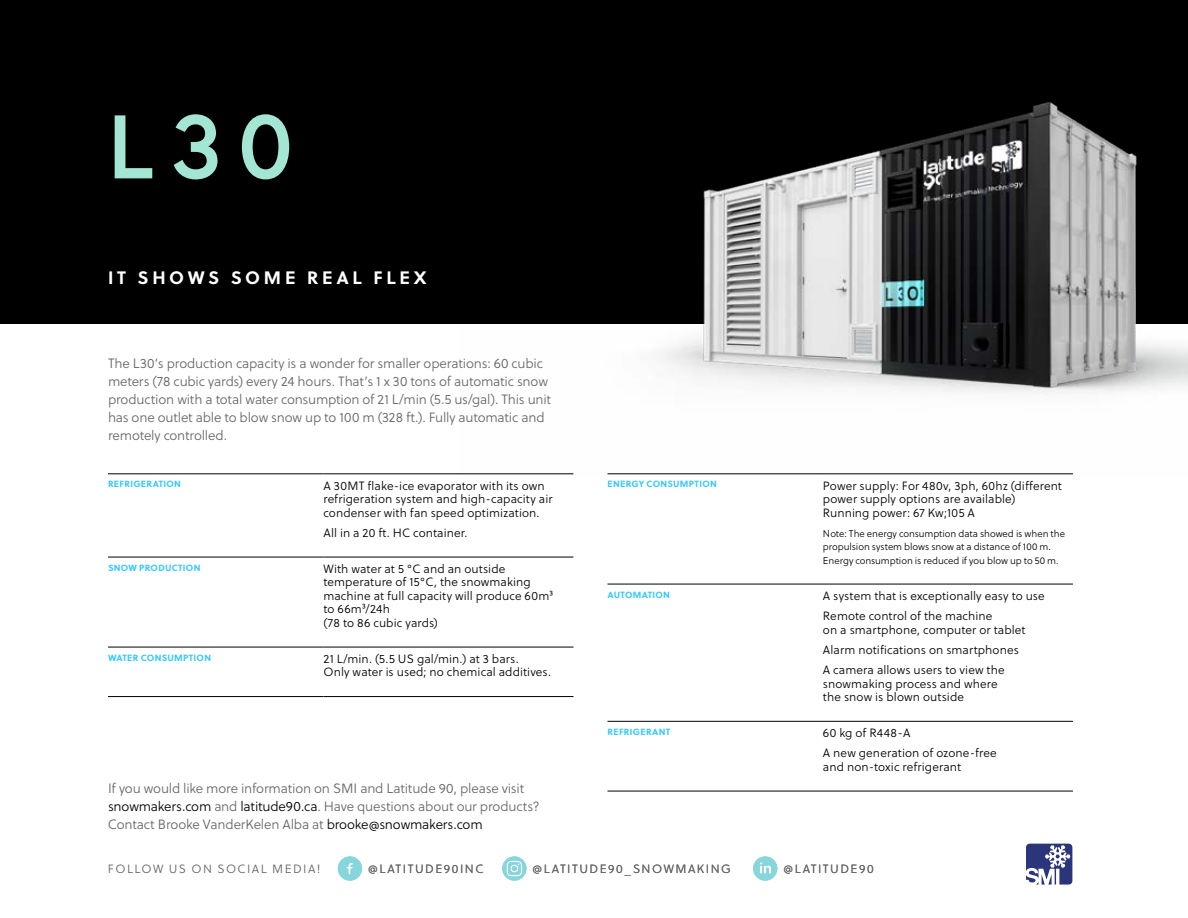
<style>
.page{position:relative;width:1188px;height:918px;background:#fff}
.page>*{position:absolute;margin:0;border:0;box-sizing:border-box;transform-origin:0 0}
.t1{font:700 90px "Europa";color:#a3e6d4}
.t2{font:700 18px "Soleil";letter-spacing:.205em;color:#fff}
.t3{font:300 13.5px/18px "Soleil";letter-spacing:-.01em;color:#666}
.t4{font:300 12px/13.5px "Soleil";letter-spacing:.01em;color:#000}
.t5{font:300 12px "Soleil";letter-spacing:.125em;color:#666}
.t6{font:300 9.75px/13.5px "Soleil";letter-spacing:-.005em;color:#000}
.t7{font:700 9px "Soleil";letter-spacing:.03em;color:#33c7ff}
.s1{color:#000}
</style>
<div class="page">
<div style="left:0;top:0;width:1188px;height:324px;background:#000"></div>
<img style="left:458px;top:102px;width:730px;height:373px">
<svg style="left:1026px;top:844px;width:46px;height:41px"></svg>
<hr style="left:608px;top:474px;width:215px;height:1px;background:#000">
<hr style="left:823px;top:474px;width:250px;height:1px;background:#000">
<hr style="left:608px;top:584px;width:215px;height:1px;background:#000">
<hr style="left:823px;top:584px;width:250px;height:1px;background:#000">
<hr style="left:608px;top:721px;width:215px;height:1px;background:#000">
<hr style="left:823px;top:721px;width:250px;height:1px;background:#000">
<hr style="left:608px;top:791px;width:215px;height:1px;background:#000">
<hr style="left:823px;top:791px;width:250px;height:1px;background:#000">
<hr style="left:108px;top:474px;width:215px;height:1px;background:#000">
<hr style="left:323px;top:474px;width:250px;height:1px;background:#000">
<hr style="left:108px;top:557px;width:215px;height:1px;background:#000">
<hr style="left:323px;top:557px;width:250px;height:1px;background:#000">
<hr style="left:108px;top:647px;width:215px;height:1px;background:#000">
<hr style="left:323px;top:647px;width:250px;height:1px;background:#000">
<hr style="left:108px;top:696px;width:215px;height:1px;background:#000">
<hr style="left:323px;top:696px;width:250px;height:1px;background:#000">
<svg style="left:753px;top:856px;width:25px;height:25px"></svg>
<svg style="left:502px;top:856px;width:25px;height:25px"></svg>
<svg style="left:338px;top:856px;width:24px;height:25px"></svg>
<h1 class="t1" style="left:108px;top:85px;width:186px">L30</h1>
<h2 class="t2" style="left:108px;top:264px;width:320px">IT SHOWS SOME REAL FLEX</h2>
<p class="t3" style="left:108px;top:354px;width:445px">The L30’s production capacity is a wonder for smaller operations: 60 cubic meters (78 cubic yards) every 24 hours. That’s 1 x 30 tons of automatic snow production with a total water consumption of 21 L/min (5.5 us/gal). This unit has one outlet able to blow snow up to 100 m (328 ft.). Fully automatic and remotely controlled.</p>
<p class="t7" style="left:108px;top:477px;width:75px">REFRIGERATION</p>
<p class="t4" style="left:323px;top:479px;width:231px">A 30MT flake-ice evaporator with its own refrigeration system and high-capacity air condenser with fan speed optimization.</p>
<p class="t4" style="left:323px;top:526px;width:146px">All in a 20 ft. HC container.</p>
<p class="t7" style="left:108px;top:560px;width:94px">SNOW PRODUCTION</p>
<p class="t4" style="left:323px;top:562px;width:231px">With water at 5 °C and an outside temperature of 15°C, the snowmaking machine at full capacity will produce 60m³ to 66m³/24h<br>(78 to 86 cubic yards)</p>
<p class="t7" style="left:108px;top:650px;width:105px">WATER CONSUMPTION</p>
<p class="t4" style="left:323px;top:652px;width:229px">21 L/min. (5.5 US gal/min.) at 3 bars.<br>Only water is used; no chemical additives.</p>
<p class="t7" style="left:608px;top:477px;width:111px">ENERGY CONSUMPTION</p>
<p class="t4" style="left:823px;top:479px;width:241px">Power supply: For 480v, 3ph, 60hz (different power supply options are available)<br>Running power: 67 Kw;105 A</p>
<p class="t6" style="left:823px;top:527px;width:244px">Note: The energy consumption data showed is when the propulsion system blows snow at a distance of 100 m.<br>Energy consumption is reduced if you blow up to 50 m.</p>
<p class="t7" style="left:608px;top:587px;width:64px">AUTOMATION</p>
<p class="t4" style="left:823px;top:585px;width:223px;line-height:20.2px">A system that is exceptionally easy to use<br>Remote control of the machine</p>
<p class="t4" style="left:823px;top:619px;width:204px;line-height:20.2px">on a smartphone, computer or tablet<br>Alarm notifications on smartphones<br>A camera allows users to view the</p>
<p class="t4" style="left:823px;top:676px;width:176px">snowmaking process and where the snow is blown outside</p>
<p class="t7" style="left:608px;top:725px;width:64px">REFRIGERANT</p>
<p class="t4" style="left:823px;top:723px;width:175px;line-height:20.2px">60 kg of R448-A<br>A new generation of ozone-free</p>
<p class="t4" style="left:823px;top:760px;width:140px">and non-toxic refrigerant</p>
<p class="t3" style="left:108px;top:779px;width:433px">If you would like more information on SMI and Latitude 90, please visit <span class="s1">snowmakers.com</span> and <span class="s1">latitude90.ca</span>. Have questions about our products?<br>Contact Brooke VanderKelen Alba at <span class="s1">brooke@snowmakers.com</span></p>
<p class="t5" style="left:108px;top:860px;width:214px">FOLLOW US ON SOCIAL MEDIA!</p>
<p class="t5" style="left:368px;top:860px;width:117px">@LATITUDE90INC</p>
<p class="t5" style="left:533px;top:860px;width:200px">@LATITUDE90_SNOWMAKING</p>
<p class="t5" style="left:783px;top:860px;width:92px">@LATITUDE90</p>
</div>
